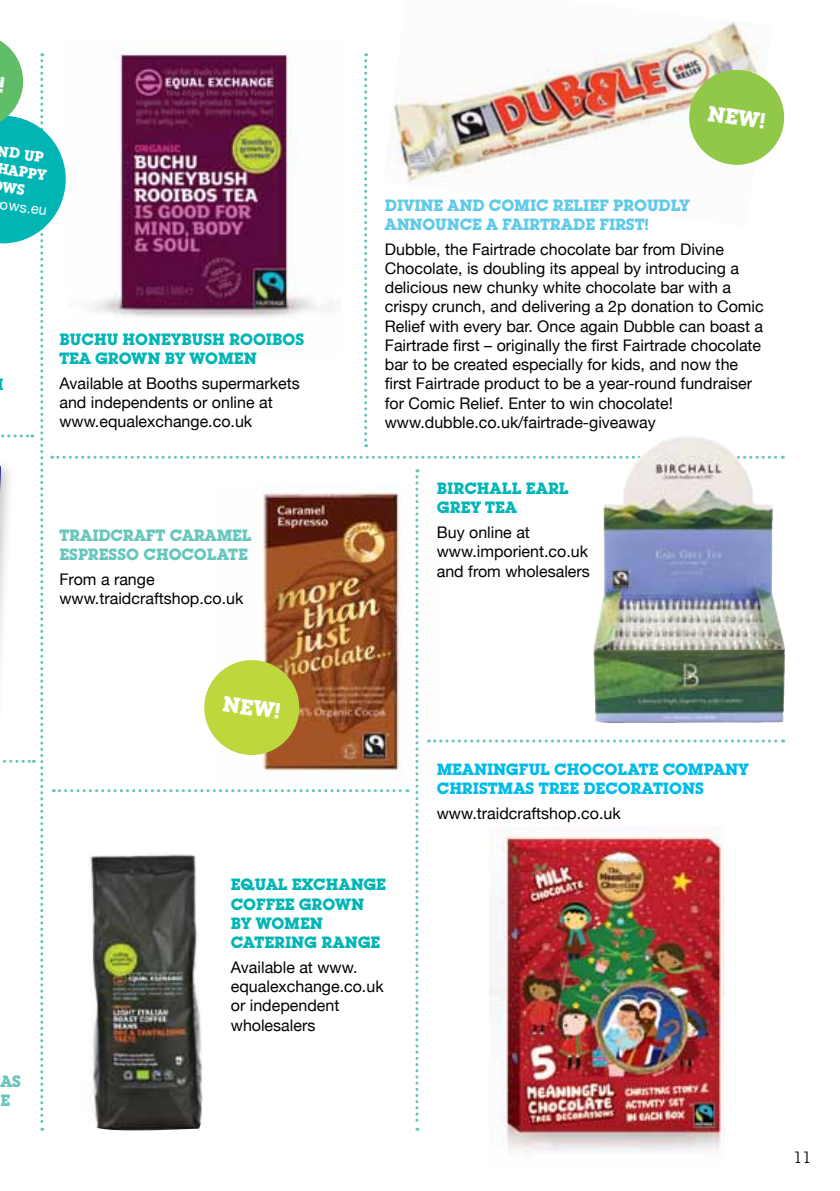
<style>
.page{position:relative;width:840px;height:1191px;background:#fff}
.page>*{position:absolute;margin:0;border:0;box-sizing:border-box;transform-origin:0 0}
.t1{font:700 21.6px "Lubalin Graph Std";color:#fff}
.t2{font:16px/19.2px "Helvetica Neue";color:#000}
.t3{font:700 16px/19.2px "Lubalin Graph Std";color:#00b5b4}
.t4{font:700 16px "Lubalin Graph Std";color:#60cae8}
.t5{font:700 16px "Lubalin Graph Std";letter-spacing:.005em;color:#00bbe7}
.t6{font:700 16px "Lubalin Graph Std";color:#67c6bb}
.t7{font:16px "Lubalin Graph Std";color:#000}
.t8{font:700 14.6px "Lubalin Graph Std";color:#fff}
.t9{font:14.6px "Helvetica Neue";color:#fff}
</style>
<div class="page">
<img style="left:506px;top:1130px;width:215px;height:22px">
<img style="left:0;top:28px;width:785px;height:1102px">
<p class="t8" style="left:-1px;top:141px;width:48px;rotate:8deg">ND UP</p>
<p class="t8" style="left:-2px;top:159px;width:51px;rotate:8deg">HAPPY</p>
<p class="t9" style="left:2px;top:193px;width:48px;rotate:8deg">ows.eu</p>
<p class="t3" style="left:59px;top:329px;width:76px">BUCHU HONEYB</p>
<p class="t3" style="left:192px;top:329px;width:49px">USH ROOIBOS</p>
<p class="t3" style="left:59px;top:348px;width:12px">TEA</p>
<p class="t3" style="left:95px;top:348px;width:27px">GROWN</p>
<p class="t3" style="left:165px;top:348px;width:40px">BY WOMEN</p>
<p class="t2" style="left:59px;top:374px;width:242px">Available at Booths supermarkets and independents or online at www.equalexchange.co.uk</p>
<p class="t6" style="left:59px;top:524px;width:22px">TRAIDCRAFT</p>
<p class="t6" style="left:170px;top:524px;width:13px">CARAMEL</p>
<p class="t6" style="left:59px;top:544px;width:11px">ESPRESSO</p>
<p class="t6" style="left:143px;top:544px;width:13px">CHOCOLATE</p>
<p class="t2" style="left:59px;top:570px;width:185px">From a range www.traidcraftshop.co.uk</p>
<h1 class="t1" style="left:709px;top:99px;width:60px;rotate:8deg">NE W!</h1>
<p class="t4" style="left:384px;top:195px;width:23px">DIVINE</p>
<p class="t4" style="left:447px;top:195px;width:14px">AND</p>
<p class="t4" style="left:488px;top:195px;width:26px">COMIC</p>
<p class="t4" style="left:552px;top:195px;width:21px">RELIEF</p>
<p class="t4" style="left:612px;top:195px;width:12px">PROUDLY</p>
<p class="t4" style="left:384px;top:214px;width:14px">ANNOUNCE</p>
<p class="t4" style="left:486px;top:214px;width:37px">A FAIRTRADE</p>
<p class="t4" style="left:599px;top:214px;width:10px">FIRST</p>
<p class="t4" style="left:644px;top:214px;width:6px">!</p>
<p class="t2" style="left:384px;top:240px;width:380px">Dubble, the Fairtrade chocolate bar from Divine Chocolate, is doubling its appeal by introducing a delicious new chunky white chocolate bar with a crispy crunch, and delivering a 2p donation to Comic Relief with every bar. Once again Dubble can boast a Fairtrade first – originally the first Fairtrade chocolate bar to be created especially for kids, and now the first Fairtrade product to be a year-round fundraiser for Comic Relief. Enter to win chocolate! www.dubble.co.uk/fairtrade-giveaway</p>
<p class="t3" style="left:436px;top:479px;width:22px">BIRCHALL</p>
<p class="t3" style="left:525px;top:479px;width:22px">EARL</p>
<p class="t3" style="left:436px;top:498px;width:25px">GREY</p>
<p class="t3" style="left:485px;top:498px;width:12px">TEA</p>
<p class="t2" style="left:436px;top:524px;width:154px">Buy online at www.imporient.co.uk and from wholesalers</p>
<p class="t6" style="left:-64px;top:1071px;width:12px">AS</p>
<p class="t6" style="left:-94px;top:1090px;width:11px">E</p>
<h1 class="t1" style="left:225px;top:689px;width:60px;rotate:8deg">NE W!</h1>
<p class="t3" style="left:231px;top:875px;width:36px">EQUAL</p>
<p class="t3" style="left:291px;top:875px;width:35px">EXCHANGE</p>
<p class="t3" style="left:231px;top:894px;width:24px">COFFEE</p>
<p class="t3" style="left:299px;top:894px;width:13px">GRO</p>
<p class="t3" style="left:335px;top:894px;width:28px">WN</p>
<p class="t3" style="left:231px;top:913px;width:40px">BY WOMEN<br>CATERING</p>
<p class="t3" style="left:321px;top:932px;width:13px">RANGE</p>
<p class="t2" style="left:231px;top:958px;width:154px">Available at www. equalexchange.co.uk or independent wholesalers</p>
<p class="t5" style="left:436px;top:758px;width:28px">MEANINGFUL</p>
<p class="t5" style="left:554px;top:758px;width:25px">CHOCOLATE</p>
<p class="t5" style="left:662px;top:758px;width:26px">COMPANY</p>
<p class="t5" style="left:436px;top:778px;width:25px">CHRISTMAS</p>
<p class="t5" style="left:538px;top:778px;width:11px">TREE</p>
<p class="t5" style="left:583px;top:778px;width:12px">DECORATIONS</p>
<p class="t2" style="left:436px;top:804px;width:185px">www.traidcraftshop.co.uk</p>
<p class="t7" style="left:792px;top:1146px;width:20px">11</p>
</div>
